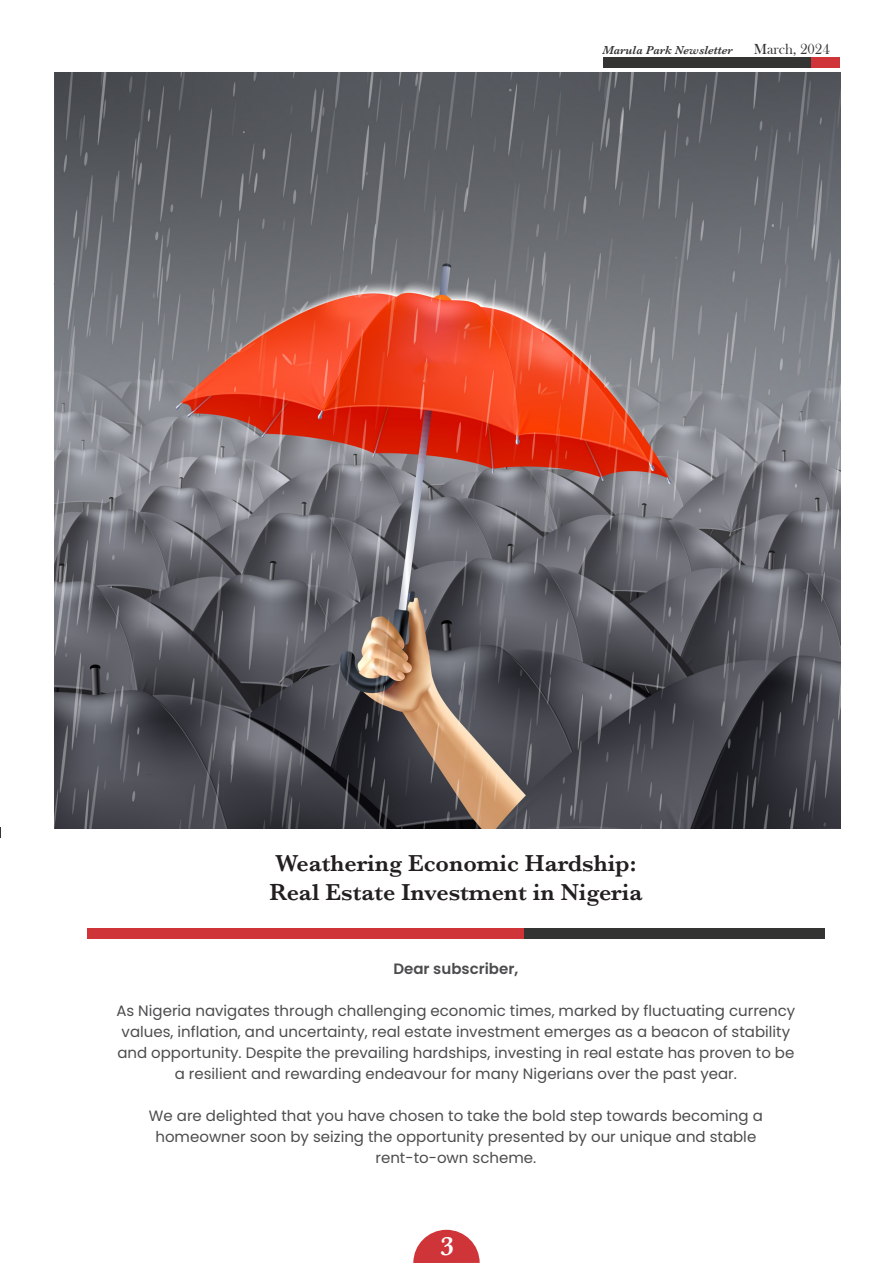
<style>
.page{position:relative;width:893px;height:1263px;background:#fff}
.page>*{position:absolute;margin:0;border:0;box-sizing:border-box;transform-origin:0 0}
.t1{font:600 27.45px "Baskerville";color:#fff}
.t2{font:600 24px "Baskerville";color:#231f20}
.t3{font:15px/21px "Poppins";color:#4b4c4d;text-align:center}
.t4{font:600 15px "Poppins";color:#4b4c4d}
.t5{font:15px "Bask Old Face";color:#343433}
.t6{font:italic 600 12px "Baskerville";color:#343433}
</style>
<div class="page">
<div style="left:602px;top:57px;width:209px;height:10px;background:#343433"></div>
<div style="left:811px;top:57px;width:29px;height:10px;background:#ce3438"></div>
<svg style="left:413px;top:1230px;width:67px;height:33px"></svg>
<div style="left:87px;top:928px;width:437px;height:11px;background:#ce3438"></div>
<div style="left:524px;top:928px;width:300px;height:11px;background:#343433"></div>
<img style="left:54px;top:72px;width:786px;height:757px">
<p class="t6" style="left:602px;top:42px;width:132px">Marula Park Newsletter</p>
<p class="t5" style="left:754px;top:41px;width:77px">March, 2024</p>
<p class="t2" style="left:275px;top:847px;width:363px">Weathering Economic Hardship:</p>
<p class="t2" style="left:269px;top:875px;width:374px">Real Estate Investment in Nigeria</p>
<p class="t4" style="left:393px;top:960px;width:126px">Dear subscriber,</p>
<p class="t3" style="left:116px;top:1000px;width:680px">As Nigeria navigates through challenging economic times, marked by fluctuating currency values, inflation, and uncertainty, real estate investment emerges as a beacon of stability and opportunity. Despite the prevailing hardships, investing in real estate has proven to be a resilient and rewarding endeavour for many Nigerians over the past year.</p>
<p class="t3" style="left:149px;top:1105px;width:615px">We are delighted that you have chosen to take the bold step towards becoming a homeowner soon by seizing the opportunity presented by our unique and stable</p>
<p class="t3" style="left:375px;top:1147px;width:162px">rent-to-own scheme.</p>
<h1 class="t1" style="left:440px;top:1227px;width:15px">3</h1>
</div>
